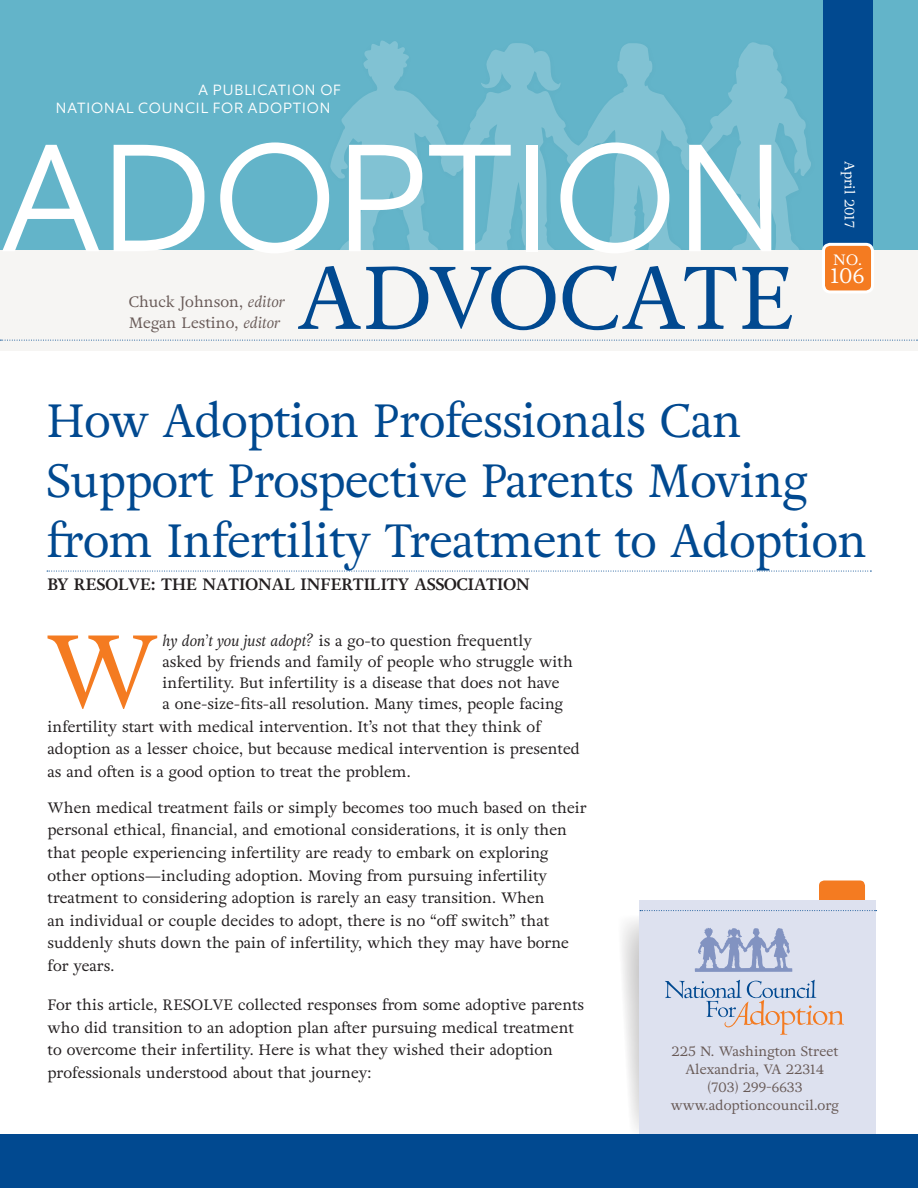
<style>
.page{position:relative;width:918px;height:1188px;background:#fff}
.page>*{position:absolute;margin:0;border:0;box-sizing:border-box;transform-origin:0 0}
.t1{font:300 154.5px "Equip";letter-spacing:-.01em;color:#fff}
.Intial_Cap_Paragraph{font:105px "Adriane Text";color:#f47b21}
.t2{font:88.5px "Adriane Text";color:#014990}
.Article_Title{font:46.5px/60px "Adriane Text";letter-spacing:-.015em;color:#014990}
.t3{font:21px "Adriane Text";color:#fff}
.Byline{font:700 16.5px "Adriane Text";color:#231f20}
.Body_Text{font:15px/22.6px "Adriane Text";color:#231f20}
.Intial_Cap_Paragraph-2{font:15px/21px "Adriane Text";color:#231f20}
.t4{font:300 15px/18px "Equip";letter-spacing:.05em;color:#fff}
.t5{font:15px "Adriane Text";color:#685a57}
.t6{font:15px "Adriane Text";color:#fff}
.t7{font:13.5px/18px "Adriane Text";color:#685a57;text-align:center}
.Edition_Date{font:13.5px "Adriane Text";color:#fff}
.s1{font-style:italic}
</style>
<div class="page">
<svg style="left:622px;top:903px;width:18px;height:231px"></svg>
<div style="left:818px;top:879px;width:49px;height:48px;background:#f47b21;border-radius:7px"></div>
<div style="left:816px;top:878px;width:52px;height:50px;border:3px solid #fff;border-radius:7px"></div>
<div style="left:640px;top:900px;width:236px;height:248px;background:#dde1ef"></div>
<svg style="left:665px;top:980px;width:179px;height:55px"></svg>
<svg style="left:695px;top:928px;width:97px;height:44px"></svg>
<svg style="left:640px;top:910px;width:237px;height:1px"></svg>
<div style="left:0;top:1134px;width:918px;height:54px;background:#014990"></div>
<svg style="left:47px;top:571px;width:824px;height:1px"></svg>
<div style="left:0;top:0;width:918px;height:251px;background:#63b4c9"></div>
<svg style="left:313px;top:39px;width:511px;height:212px"></svg>
<div style="left:0;top:251px;width:918px;height:100px;background:#f6f5f3"></div>
<svg style="left:0;top:340px;width:918px;height:1px"></svg>
<div style="left:824px;top:0;width:49px;height:256px;background:#014990"></div>
<div style="left:824px;top:244px;width:49px;height:48px;background:#f47b21;border-radius:7px"></div>
<div style="left:822px;top:243px;width:52px;height:50px;border:3px solid #fff;border-radius:7px"></div>
<p class="t4" style="left:56px;top:81px;width:287px;text-indent:143px">A PUBLICATION OF<br>NATIONAL COUNCIL FOR ADOPTION</p>
<p class="t1" style="left:2px;top:100px;width:788px">ADOPTION</p>
<p class="t5" style="left:129px;top:292px;width:158px">Chuck Johnson, <span class="s1">editor</span></p>
<p class="t5" style="left:129px;top:313px;width:153px">Megan Lestino, <span class="s1">editor</span></p>
<p class="t2" style="left:297px;top:243px;width:500px">ADVOCATE</p>
<p class="Edition_Date" style="left:858px;top:161px;width:68px;rotate:90deg">April 2017</p>
<p class="t6" style="left:833px;top:250px;width:30px">NO.</p>
<p class="t3" style="left:831px;top:263px;width:35px">106</p>
<p class="Article_Title" style="left:47px;top:392px;width:822px">How Adoption Professionals Can<br>Support Prospective Parents Moving from Infertility Treatment to Adoption</p>
<p class="Byline" style="left:48px;top:574px;width:484px">BY RESOLVE: THE NATIONAL INFERTILITY ASSOCIATION</p>
<p class="Intial_Cap_Paragraph" style="left:45px;top:607px;width:115px">W</p>
<p class="Intial_Cap_Paragraph-2" style="left:162px;top:630px;width:412px"><span class="s1">hy don’t you just adopt?</span> is a go-to question frequently asked by friends and family of people who struggle with infertility. But infertility is a disease that does not have<br>a one-size-fits-all resolution. Many times, people facing</p>
<p class="Intial_Cap_Paragraph-2" style="left:48px;top:715px;width:534px;line-height:22.6px">infertility start with medical intervention. It’s not that they think of adoption as a lesser choice, but because medical intervention is presented as and often is a good option to treat the problem.</p>
<p class="Body_Text" style="left:48px;top:796px;width:541px">When medical treatment fails or simply becomes too much based on their personal ethical, financial, and emotional considerations, it is only then that people experiencing infertility are ready to embark on exploring other options—including adoption. Moving from pursuing infertility treatment to considering adoption is rarely an easy transition. When<br>an individual or couple decides to adopt, there is no “off switch” that suddenly shuts down the pain of infertility, which they may have borne for years.</p>
<p class="Body_Text" style="left:48px;top:994px;width:538px">For this article, RESOLVE collected responses from some adoptive parents who did transition to an adoption plan after pursuing medical treatment to overcome their infertility. Here is what they wished their adoption professionals understood about that journey:</p>
<p class="t7" style="left:671px;top:1043px;width:170px">225 N. Washington Street<br>Alexandria, VA 22314 (703) 299-6633 www.adoptioncouncil.org</p>
</div>
